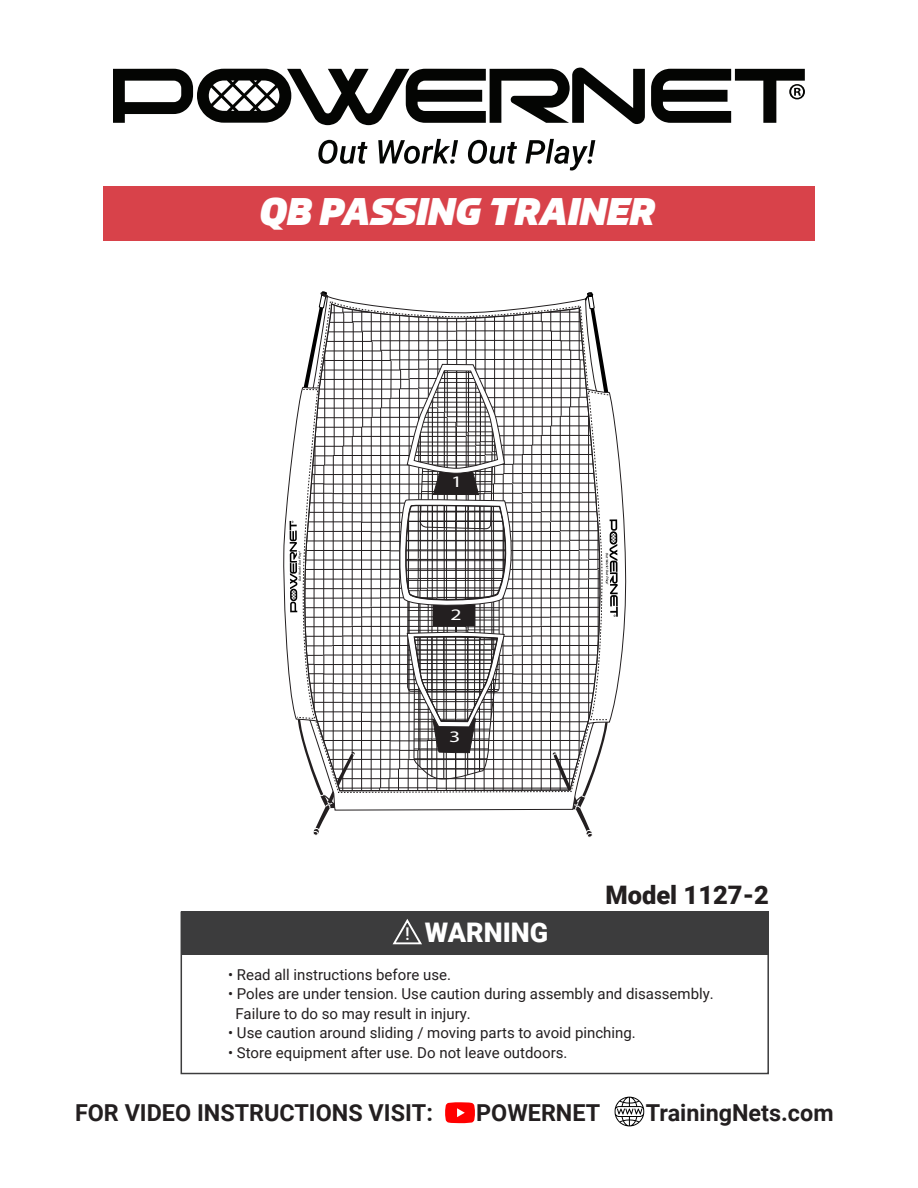
<style>
.page{position:relative;width:918px;height:1188px;background:#fff}
.page>*{position:absolute;margin:0;border:0;box-sizing:border-box;transform-origin:0 0}
.t1{font:italic 900 37.5px "Prometo";color:#fff}
.t2{font:900 27px "Roboto";color:#fff}
.t3{font:900 25.5px "Roboto";color:#231f20}
.t4{font:700 23.4px "Roboto";color:#231f20}
.t5{font:500 17.55px "Roboto";color:#fff}
.t6{font:16.05px "Myriad Pro";color:#fff;scale:1.35 1}
.t7{font:15px "Roboto";color:#231f20}
</style>
<div class="page">
<svg style="left:113px;top:68px;width:532px;height:57px"></svg>
<svg style="left:651px;top:69px;width:154px;height:54px"></svg>
<svg style="left:318px;top:140px;width:50px;height:24px"></svg>
<svg style="left:378px;top:139px;width:80px;height:25px"></svg>
<svg style="left:468px;top:140px;width:49px;height:24px"></svg>
<svg style="left:526px;top:139px;width:69px;height:32px"></svg>
<svg style="left:283px;top:447px;width:344px;height:240px"></svg>
<svg style="left:290px;top:291px;width:328px;height:546px"></svg>
<div style="left:103px;top:186px;width:712px;height:54px;background:#d8424a"></div>
<div style="left:181px;top:912px;width:587px;height:43px;background:#3c3c3d"></div>
<div style="left:181px;top:912px;width:588px;height:162px;border:2px solid #3c3c3d"></div>
<svg style="left:445px;top:1102px;width:30px;height:21px"></svg>
<svg style="left:615px;top:1097px;width:29px;height:29px"></svg>
<svg style="left:392px;top:919px;width:30px;height:26px"></svg>
<p class="t1" style="left:259px;top:188px;width:397px">QB PASSING TRAINER</p>
<p class="t6" style="left:451px;top:472px;width:10px">1</p>
<p class="t6" style="left:450px;top:605px;width:10px">2</p>
<p class="t6" style="left:449px;top:727px;width:10px">3</p>
<p class="t3" style="left:605px;top:877px;width:165px">Model 1127-2</p>
<p class="t2" style="left:425px;top:913px;width:125px">WARNING</p>
<p class="t7" style="left:228px;top:964px;width:224px">• Read all instructions before use.</p>
<p class="t7" style="left:228px;top:984px;width:487px">• Poles are under tension. Use caution during assembly and disassembly.</p>
<p class="t7" style="left:236px;top:1003px;width:237px">Failure to do so may result in injury.</p>
<p class="t7" style="left:228px;top:1023px;width:409px">• Use caution around sliding / moving parts to avoid pinching.</p>
<p class="t7" style="left:228px;top:1042px;width:341px">• Store equipment after use. Do not leave outdoors.</p>
<p class="t5" style="left:405px;top:922px;width:6px">!</p>
<p class="t4" style="left:75px;top:1096px;width:359px">FOR VIDEO INSTRUCTIONS VISIT:</p>
<p class="t4" style="left:476px;top:1096px;width:126px">POWERNET</p>
<p class="t4" style="left:646px;top:1096px;width:189px">TrainingNets.com</p>
</div>
